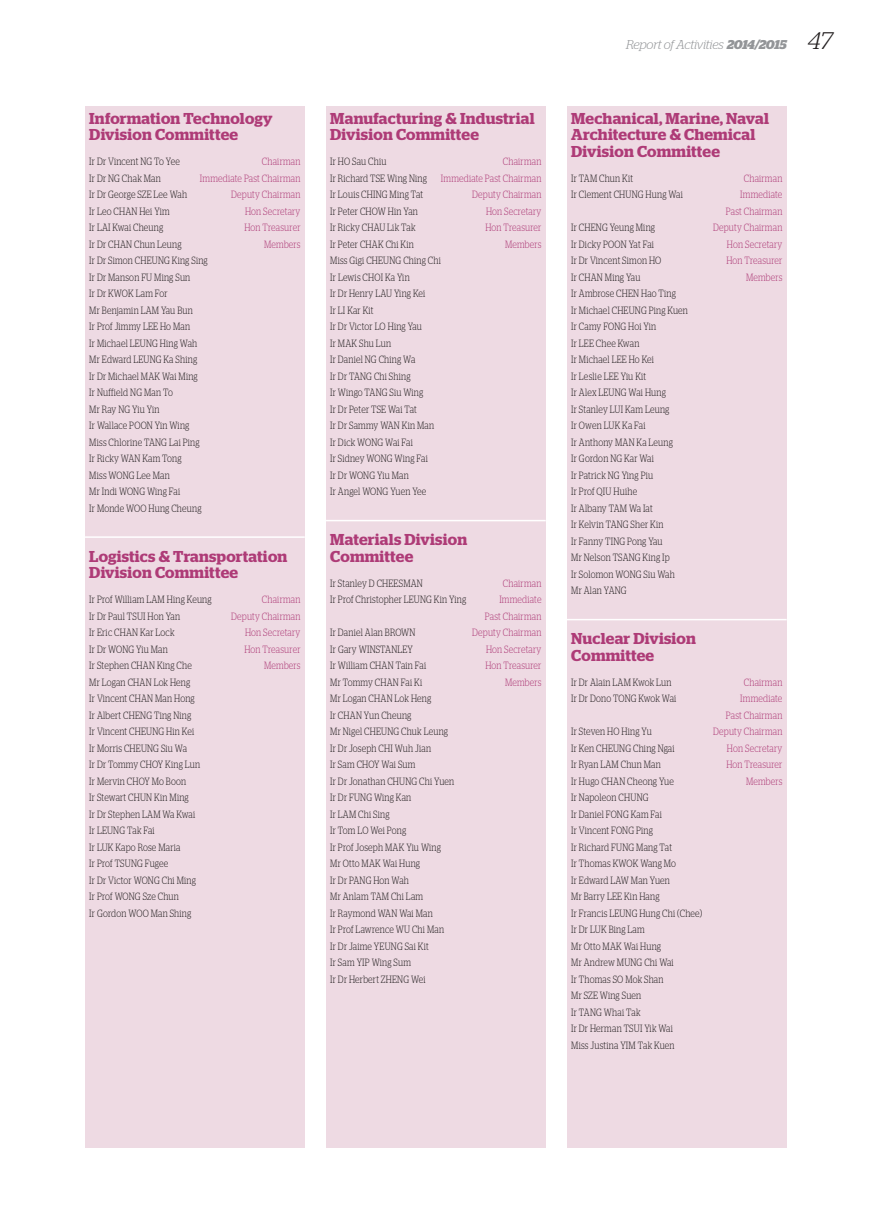
<style>
.page{position:relative;width:893px;height:1212px;background:#fff}
.page>*{position:absolute;margin:0;border:0;box-sizing:border-box;transform-origin:0 0}
.t1{font:600 15.75px/16.5px "Stag";letter-spacing:.015em;color:#ae3b77}
.t2{font:italic 300 12.75px "Stag";letter-spacing:-.015em;color:#939598}
.t3{font:300 10.5px/16.5px "Stag";letter-spacing:.025em;color:#231f20;scale:.8 1}
.t4{font:300 10.5px/16.5px "Stag";letter-spacing:.025em;color:#ae3b77;text-align:right;scale:.8 1}
.s1{font-weight:700}
.s2{font-size:24px;color:#231f20}
</style>
<div class="page">
<div style="left:567px;top:106px;width:220px;height:1042px;background:#eedae3"></div>
<hr style="left:567px;top:619px;width:220px;height:1px;background:#fff">
<div style="left:326px;top:106px;width:220px;height:1042px;background:#eedae3"></div>
<hr style="left:326px;top:520px;width:220px;height:1px;background:#fff">
<div style="left:85px;top:106px;width:220px;height:1042px;background:#eedae3"></div>
<hr style="left:85px;top:536px;width:220px;height:2px;background:#fff">
<h1 class="t1" style="left:89px;top:111px;width:185px">Information Technology<br>Division Committee</h1>
<p class="t3" style="left:89px;top:154px;width:115px">Ir Dr Vincent NG To Yee</p>
<p class="t4" style="left:262px;top:154px;width:50px">Chairman</p>
<p class="t3" style="left:89px;top:171px;width:91px">Ir Dr NG Chak Man</p>
<p class="t4" style="left:200px;top:171px;width:127px">Immediate Past Chairman</p>
<p class="t3" style="left:89px;top:187px;width:124px">Ir Dr George SZE Lee Wah</p>
<p class="t4" style="left:231px;top:187px;width:88px">Deputy Chairman</p>
<p class="t3" style="left:89px;top:204px;width:102px">Ir Leo CHAN Hei Yim</p>
<p class="t4" style="left:245px;top:204px;width:71px">Hon Secretary</p>
<p class="t3" style="left:89px;top:220px;width:94px">Ir LAI Kwai Cheung</p>
<p class="t4" style="left:244px;top:220px;width:72px">Hon Treasurer</p>
<p class="t3" style="left:89px;top:237px;width:117px">Ir Dr CHAN Chun Leung</p>
<p class="t4" style="left:264px;top:237px;width:47px">Members</p>
<p class="t3" style="left:89px;top:253px;width:150px">Ir Dr Simon CHEUNG King Sing<br>Ir Dr Manson FU Ming Sun<br>Ir Dr KWOK Lam For<br>Mr Benjamin LAM Yau Bun<br>Ir Prof Jimmy LEE Ho Man<br>Ir Michael LEUNG Hing Wah<br>Mr Edward LEUNG Ka Shing<br>Ir Dr Michael MAK Wai Ming<br>Ir Nuffield NG Man To<br>Mr Ray NG Yiu Yin<br>Ir Wallace POON Yin Wing<br>Miss Chlorine TANG Lai Ping<br>Ir Ricky WAN Kam Tong<br>Miss WONG Lee Man<br>Mr Indi WONG Wing Fai<br>Ir Monde WOO Hung Cheung</p>
<h1 class="t1" style="left:89px;top:549px;width:200px">Logistics &amp; Transportation<br>Division Committee</h1>
<p class="t3" style="left:89px;top:592px;width:155px">Ir Prof William LAM Hing Keung</p>
<p class="t4" style="left:262px;top:592px;width:50px">Chairman</p>
<p class="t3" style="left:89px;top:608px;width:115px">Ir Dr Paul TSUI Hon Yan</p>
<p class="t4" style="left:231px;top:608px;width:88px">Deputy Chairman</p>
<p class="t3" style="left:89px;top:625px;width:108px">Ir Eric CHAN Kar Lock</p>
<p class="t4" style="left:245px;top:625px;width:71px">Hon Secretary</p>
<p class="t3" style="left:89px;top:641px;width:100px">Ir Dr WONG Yiu Man</p>
<p class="t4" style="left:244px;top:641px;width:72px">Hon Treasurer</p>
<p class="t3" style="left:89px;top:658px;width:130px">Ir Stephen CHAN King Che</p>
<p class="t4" style="left:264px;top:658px;width:47px">Members</p>
<p class="t3" style="left:89px;top:674px;width:140px">Mr Logan CHAN Lok Heng<br>Ir Vincent CHAN Man Hong<br>Ir Albert CHENG Ting Ning<br>Ir Vincent CHEUNG Hin Kei<br>Ir Morris CHEUNG Siu Wa<br>Ir Dr Tommy CHOY King Lun<br>Ir Mervin CHOY Mo Boon<br>Ir Stewart CHUN Kin Ming<br>Ir Dr Stephen LAM Wa Kwai<br>Ir LEUNG Tak Fai<br>Ir LUK Kapo Rose Maria<br>Ir Prof TSUNG Fugee<br>Ir Dr Victor WONG Chi Ming<br>Ir Prof WONG Sze Chun<br>Ir Gordon WOO Man Shing</p>
<h1 class="t1" style="left:330px;top:111px;width:206px">Manufacturing &amp; Industrial<br>Division Committee</h1>
<p class="t3" style="left:330px;top:154px;width:72px">Ir HO Sau Chiu</p>
<p class="t4" style="left:503px;top:154px;width:50px">Chairman</p>
<p class="t3" style="left:330px;top:171px;width:122px">Ir Richard TSE Wing Ning</p>
<p class="t4" style="left:441px;top:171px;width:127px">Immediate Past Chairman</p>
<p class="t3" style="left:330px;top:187px;width:118px">Ir Louis CHING Ming Tat</p>
<p class="t4" style="left:472px;top:187px;width:88px">Deputy Chairman</p>
<p class="t3" style="left:330px;top:204px;width:111px">Ir Peter CHOW Hin Yan</p>
<p class="t4" style="left:486px;top:204px;width:71px">Hon Secretary</p>
<p class="t3" style="left:330px;top:220px;width:108px">Ir Ricky CHAU Lik Tak</p>
<p class="t4" style="left:485px;top:220px;width:72px">Hon Treasurer</p>
<p class="t3" style="left:330px;top:237px;width:106px">Ir Peter CHAK Chi Kin</p>
<p class="t4" style="left:505px;top:237px;width:47px">Members</p>
<p class="t3" style="left:330px;top:253px;width:140px">Miss Gigi CHEUNG Ching Chi<br>Ir Lewis CHOI Ka Yin<br>Ir Dr Henry LAU Ying Kei<br>Ir LI Kar Kit<br>Ir Dr Victor LO Hing Yau<br>Ir MAK Shu Lun<br>Ir Daniel NG Ching Wa<br>Ir Dr TANG Chi Shing<br>Ir Wingo TANG Siu Wing<br>Ir Dr Peter TSE Wai Tat<br>Ir Dr Sammy WAN Kin Man<br>Ir Dick WONG Wai Fai<br>Ir Sidney WONG Wing Fai<br>Ir Dr WONG Yiu Man<br>Ir Angel WONG Yuen Yee</p>
<h1 class="t1" style="left:330px;top:532px;width:138px">Materials Division<br>Committee</h1>
<p class="t3" style="left:330px;top:575px;width:117px">Ir Stanley D CHEESMAN</p>
<p class="t4" style="left:503px;top:575px;width:50px">Chairman</p>
<p class="t3" style="left:330px;top:592px;width:172px">Ir Prof Christopher LEUNG Kin Ying</p>
<p class="t4" style="left:485px;top:592px;width:72px">Immediate<br>Past Chairman</p>
<p class="t3" style="left:330px;top:625px;width:108px">Ir Daniel Alan BROWN</p>
<p class="t4" style="left:472px;top:625px;width:88px">Deputy Chairman</p>
<p class="t3" style="left:330px;top:641px;width:105px">Ir Gary WINSTANLEY</p>
<p class="t4" style="left:486px;top:641px;width:71px">Hon Secretary</p>
<p class="t3" style="left:330px;top:658px;width:122px">Ir William CHAN Tain Fai</p>
<p class="t4" style="left:485px;top:658px;width:72px">Hon Treasurer</p>
<p class="t3" style="left:330px;top:674px;width:116px">Mr Tommy CHAN Fai Ki</p>
<p class="t4" style="left:505px;top:674px;width:47px">Members</p>
<p class="t3" style="left:330px;top:691px;width:157px">Mr Logan CHAN Lok Heng<br>Ir CHAN Yun Cheung<br>Mr Nigel CHEUNG Chuk Leung<br>Ir Dr Joseph CHI Wuh Jian<br>Ir Sam CHOY Wai Sum<br>Ir Dr Jonathan CHUNG Chi Yuen<br>Ir Dr FUNG Wing Kan<br>Ir LAM Chi Sing<br>Ir Tom LO Wei Pong<br>Ir Prof Joseph MAK Yiu Wing<br>Mr Otto MAK Wai Hung<br>Ir Dr PANG Hon Wah<br>Mr Anlam TAM Chi Lam<br>Ir Raymond WAN Wai Man<br>Ir Prof Lawrence WU Chi Man<br>Ir Dr Jaime YEUNG Sai Kit<br>Ir Sam YIP Wing Sum<br>Ir Dr Herbert ZHENG Wei</p>
<p class="t2" style="left:626px;top:40px;width:208px">Report of Activities <span class="s1">2014/2015</span> <span class="s2">47</span></p>
<h1 class="t1" style="left:571px;top:111px;width:199px">Mechanical, Marine, Naval<br>Architecture &amp; Chemical<br>Division Committee</h1>
<p class="t3" style="left:571px;top:171px;width:79px">Ir TAM Chun Kit</p>
<p class="t4" style="left:744px;top:171px;width:50px">Chairman</p>
<p class="t3" style="left:571px;top:187px;width:141px">Ir Clement CHUNG Hung Wai</p>
<p class="t4" style="left:726px;top:187px;width:72px">Immediate<br>Past Chairman</p>
<p class="t3" style="left:571px;top:220px;width:106px">Ir CHENG Yeung Ming</p>
<p class="t4" style="left:713px;top:220px;width:88px">Deputy Chairman</p>
<p class="t3" style="left:571px;top:237px;width:105px">Ir Dicky POON Yat Fai</p>
<p class="t4" style="left:727px;top:237px;width:71px">Hon Secretary</p>
<p class="t3" style="left:571px;top:253px;width:114px">Ir Dr Vincent Simon HO</p>
<p class="t4" style="left:726px;top:253px;width:72px">Hon Treasurer</p>
<p class="t3" style="left:571px;top:270px;width:88px">Ir CHAN Ming Yau</p>
<p class="t4" style="left:746px;top:270px;width:47px">Members</p>
<p class="t3" style="left:571px;top:286px;width:147px">Ir Ambrose CHEN Hao Ting<br>Ir Michael CHEUNG Ping Kuen<br>Ir Camy FONG Hoi Yin<br>Ir LEE Chee Kwan<br>Ir Michael LEE Ho Kei<br>Ir Leslie LEE Yiu Kit<br>Ir Alex LEUNG Wai Hung<br>Ir Stanley LUI Kam Leung<br>Ir Owen LUK Ka Fai<br>Ir Anthony MAN Ka Leung<br>Ir Gordon NG Kar Wai<br>Ir Patrick NG Ying Piu<br>Ir Prof QIU Huihe<br>Ir Albany TAM Wa Iat<br>Ir Kelvin TANG Sher Kin<br>Ir Fanny TING Pong Yau<br>Mr Nelson TSANG King Ip<br>Ir Solomon WONG Siu Wah<br>Mr Alan YANG</p>
<h1 class="t1" style="left:571px;top:631px;width:126px">Nuclear Division<br>Committee</h1>
<p class="t3" style="left:571px;top:674px;width:127px">Ir Dr Alain LAM Kwok Lun</p>
<p class="t4" style="left:744px;top:674px;width:50px">Chairman</p>
<p class="t3" style="left:571px;top:691px;width:133px">Ir Dr Dono TONG Kwok Wai</p>
<p class="t4" style="left:726px;top:691px;width:72px">Immediate<br>Past Chairman</p>
<p class="t3" style="left:571px;top:724px;width:102px">Ir Steven HO Hing Yu</p>
<p class="t4" style="left:713px;top:724px;width:88px">Deputy Chairman</p>
<p class="t3" style="left:571px;top:740px;width:131px">Ir Ken CHEUNG Ching Ngai</p>
<p class="t4" style="left:727px;top:740px;width:71px">Hon Secretary</p>
<p class="t3" style="left:571px;top:757px;width:114px">Ir Ryan LAM Chun Man</p>
<p class="t4" style="left:726px;top:757px;width:72px">Hon Treasurer</p>
<p class="t3" style="left:571px;top:773px;width:130px">Ir Hugo CHAN Cheong Yue</p>
<p class="t4" style="left:746px;top:773px;width:47px">Members</p>
<p class="t3" style="left:571px;top:790px;width:165px">Ir Napoleon CHUNG<br>Ir Daniel FONG Kam Fai<br>Ir Vincent FONG Ping<br>Ir Richard FUNG Mang Tat<br>Ir Thomas KWOK Wang Mo<br>Ir Edward LAW Man Yuen<br>Mr Barry LEE Kin Hang<br>Ir Francis LEUNG Hung Chi (Chee)<br>Ir Dr LUK Bing Lam<br>Mr Otto MAK Wai Hung<br>Mr Andrew MUNG Chi Wai<br>Ir Thomas SO Mok Shan<br>Mr SZE Wing Suen<br>Ir TANG Whai Tak<br>Ir Dr Herman TSUI Yik Wai<br>Miss Justina YIM Tak Kuen</p>
</div>
